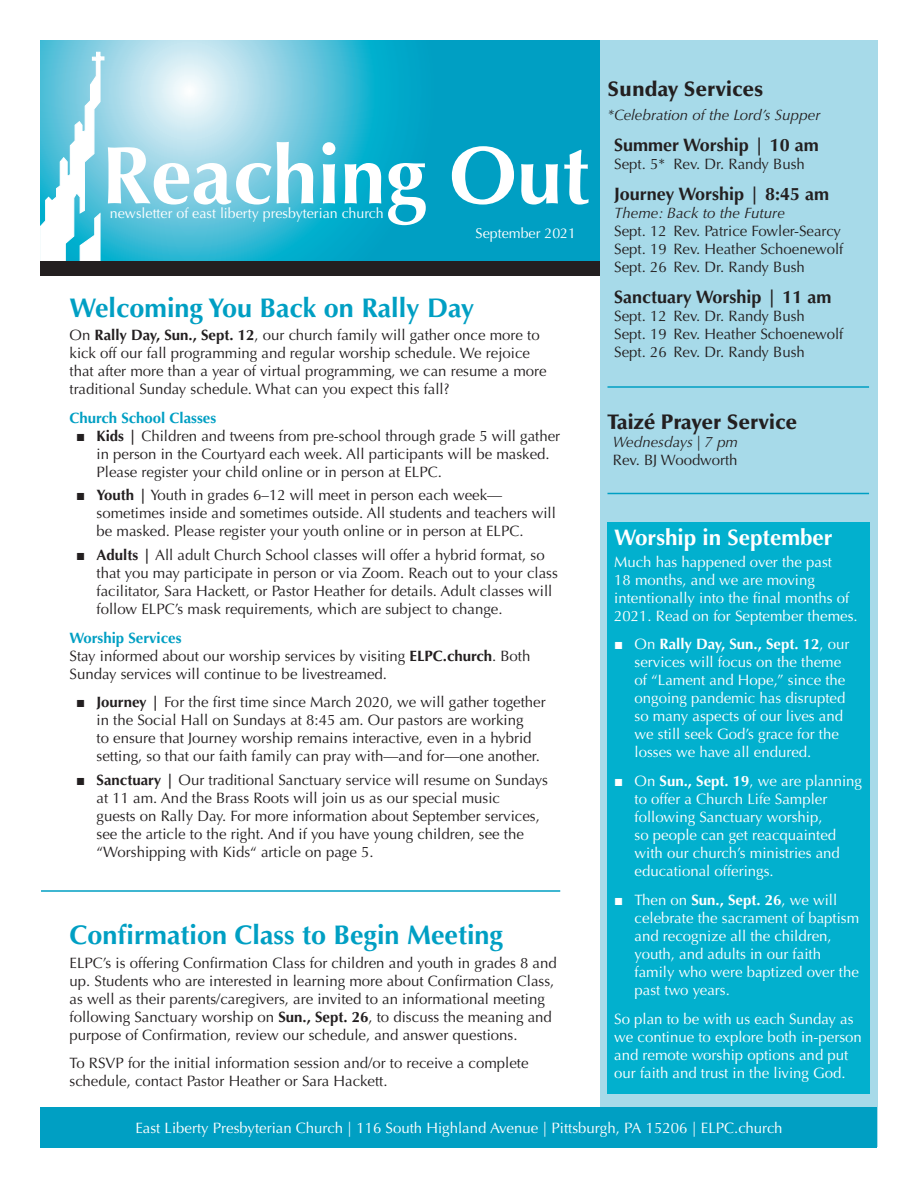
<style>
.page{position:relative;width:918px;height:1188px;background:#fff}
.page>*{position:absolute;margin:0;border:0;box-sizing:border-box;transform-origin:0 0}
.t1{font:700 27px "Optima LT Std";color:#009fc3}
.t2{font:700 22.5px "Optima LT Std";color:#fff}
.t3{font:900 21px "Optima LT Std";color:#231f20}
.t4{font:700 18px "Optima LT Std";color:#231f20}
.t5{font:15px/18px "Optima LT Std";color:#231f20}
.t6{font:15px/18px "Optima LT Std";color:#fff}
.t7{font:italic 15px "Optima LT Std";color:#231f20}
.t8{font:700 15px "Optima LT Std";color:#009fc3}
.t9{font:14.25px "Optima LT Std";color:#fff}
.s1{font-weight:700}
.s2{font-family:"Franklin Gothic";font-weight:600}
</style>
<div class="page">
<div style="left:600px;top:40px;width:278px;height:1108px;background:#a7dae9"></div>
<div style="left:40px;top:1107px;width:838px;height:41px;background:#009fc3"></div>
<svg style="left:40px;top:40px;width:560px;height:221px;background:#3bb5d1"></svg>
<svg style="left:40px;top:52px;width:549px;height:209px;background:#5ac2d9"></svg>
<hr style="left:41px;top:890px;width:519px;height:2px;background:#009fc3">
<hr style="left:607px;top:386px;width:262px;height:2px;background:#009fc3">
<hr style="left:607px;top:493px;width:262px;height:1px;background:#009fc3">
<div style="left:40px;top:261px;width:560px;height:15px;background:#231f20"></div>
<div style="left:608px;top:522px;width:262px;height:572px;background:#02b0ce"></div>
<p class="t9" style="left:110px;top:204px;width:275px">newsletter of east liberty presbyterian church</p>
<p class="t9" style="left:476px;top:225px;width:102px">September 2021</p>
<p class="t1" style="left:70px;top:292px;width:406px">Welcoming You Back on Rally Day</p>
<p class="t5" style="left:70px;top:326px;width:479px">On <span class="s1">Rally Day, Sun., Sept. 12</span>, our church family will gather once more to kick off our fall programming and regular worship schedule. We rejoice that after more than a year of virtual programming, we can resume a more traditional Sunday schedule. What can you expect this fall?</p>
<p class="t8" style="left:70px;top:409px;width:148px">Church School Classes</p>
<p class="t5" style="left:97px;top:427px;width:465px;text-indent:-20px"><span class="s2">■</span> <span class="s1">Kids |</span> Children and tweens from pre-school through grade 5 will gather in person in the Courtyard each week. All participants will be masked.<br>Please register your child online or in person at ELPC.</p>
<p class="t5" style="left:97px;top:487px;width:461px;text-indent:-20px"><span class="s2">■</span> <span class="s1">Youth |</span> Youth in grades 6–12 will meet in person each week— sometimes inside and sometimes outside. All students and teachers will be masked. Please register your youth online or in person at ELPC.</p>
<p class="t5" style="left:97px;top:546px;width:463px;text-indent:-20px"><span class="s2">■</span> <span class="s1">Adults |</span> All adult Church School classes will offer a hybrid format, so that you may participate in person or via Zoom. Reach out to your class facilitator, Sara Hackett, or Pastor Heather for details. Adult classes will follow ELPC’s mask requirements, which are subject to change.</p>
<p class="t8" style="left:70px;top:629px;width:113px">Worship Services</p>
<p class="t5" style="left:70px;top:647px;width:462px">Stay informed about our worship services by visiting <span class="s1">ELPC.church</span>. Both<br>Sunday services will continue to be livestreamed.</p>
<p class="t5" style="left:97px;top:694px;width:451px;text-indent:-20px"><span class="s2">■</span> <span class="s1">Journey |</span> For the first time since March 2020, we will gather together in the Social Hall on Sundays at 8:45 am. Our pastors are working<br>to ensure that Journey worship remains interactive, even in a hybrid setting, so that our faith family can pray with—and for—one another.</p>
<p class="t5" style="left:97px;top:771px;width:453px;text-indent:-20px"><span class="s2">■</span> <span class="s1">Sanctuary |</span> Our traditional Sanctuary service will resume on Sundays at 11 am. And the Brass Roots will join us as our special music<br>guests on Rally Day. For more information about September services, see the article to the right. And if you have young children, see the “Worshipping with Kids“ article on page 5.</p>
<p class="t1" style="left:70px;top:919px;width:435px">Confirmation Class to Begin Meeting</p>
<p class="t5" style="left:70px;top:954px;width:489px">ELPC’s is offering Confirmation Class for children and youth in grades 8 and up. Students who are interested in learning more about Confirmation Class, as well as their parents/caregivers, are invited to an informational meeting following Sanctuary worship on <span class="s1">Sun., Sept. 26</span>, to discuss the meaning and purpose of Confirmation, review our schedule, and answer questions.</p>
<p class="t5" style="left:70px;top:1055px;width:461px">To RSVP for the initial information session and/or to receive a complete schedule, contact Pastor Heather or Sara Hackett.</p>
<p class="t3" style="left:608px;top:77px;width:157px">Sunday Services</p>
<p class="t7" style="left:608px;top:106px;width:214px">*Celebration of the Lord’s Supper</p>
<p class="t4" style="left:614px;top:134px;width:206px">Summer Worship | 10 am</p>
<p class="t5" style="left:614px;top:155px;width:192px">Sept. 5* Rev. Dr. Randy Bush</p>
<p class="t4" style="left:614px;top:184px;width:216px">Journey Worship | 8:45 am</p>
<p class="t7" style="left:614px;top:204px;width:172px">Theme: Back to the Future</p>
<p class="t5" style="left:614px;top:222px;width:228px">Sept. 12 Rev. Patrice Fowler-Searcy</p>
<p class="t5" style="left:614px;top:240px;width:231px">Sept. 19 Rev. Heather Schoenewolf</p>
<p class="t5" style="left:614px;top:258px;width:192px">Sept. 26 Rev. Dr. Randy Bush</p>
<p class="t4" style="left:614px;top:287px;width:219px">Sanctuary Worship | 11 am</p>
<p class="t5" style="left:614px;top:308px;width:192px">Sept. 12 Rev. Dr. Randy Bush</p>
<p class="t5" style="left:614px;top:326px;width:231px">Sept. 19 Rev. Heather Schoenewolf</p>
<p class="t5" style="left:614px;top:344px;width:192px">Sept. 26 Rev. Dr. Randy Bush</p>
<p class="t3" style="left:608px;top:410px;width:191px">Taizé Prayer Service</p>
<p class="t7" style="left:613px;top:434px;width:127px">Wednesdays | 7 pm</p>
<p class="t5" style="left:613px;top:452px;width:126px">Rev. BJ Woodworth</p>
<p class="t2" style="left:614px;top:525px;width:220px">Worship in September</p>
<p class="t6" style="left:614px;top:553px;width:245px">Much has happened over the past<br>18 months, and we are moving intentionally into the final months of 2021. Read on for September themes.</p>
<p class="t6" style="left:635px;top:636px;width:217px;text-indent:-20px"><span class="s2">■</span> On <span class="s1">Rally Day, Sun., Sept. 12</span>, our services will focus on the theme of “Lament and Hope,” since the ongoing pandemic has disrupted so many aspects of our lives and we still seek God’s grace for the losses we have all endured.</p>
<p class="t6" style="left:635px;top:772px;width:229px;text-indent:-20px"><span class="s2">■</span> On <span class="s1">Sun., Sept. 19</span>, we are planning to offer a Church Life Sampler following Sanctuary worship,<br>so people can get reacquainted with our church’s ministries and educational offerings.</p>
<p class="t6" style="left:635px;top:891px;width:226px;text-indent:-20px"><span class="s2">■</span> Then on <span class="s1">Sun., Sept. 26</span>, we will celebrate the sacrament of baptism and recognize all the children, youth, and adults in our faith family who were baptized over the past two years.</p>
<p class="t6" style="left:614px;top:1010px;width:249px">So plan to be with us each Sunday as we continue to explore both in-person and remote worship options and put our faith and trust in the living God.</p>
<p class="t6" style="left:135px;top:1119px;width:649px">East Liberty Presbyterian Church | 116 South Highland Avenue | Pittsburgh, PA 15206 | ELPC.church</p>
</div>
